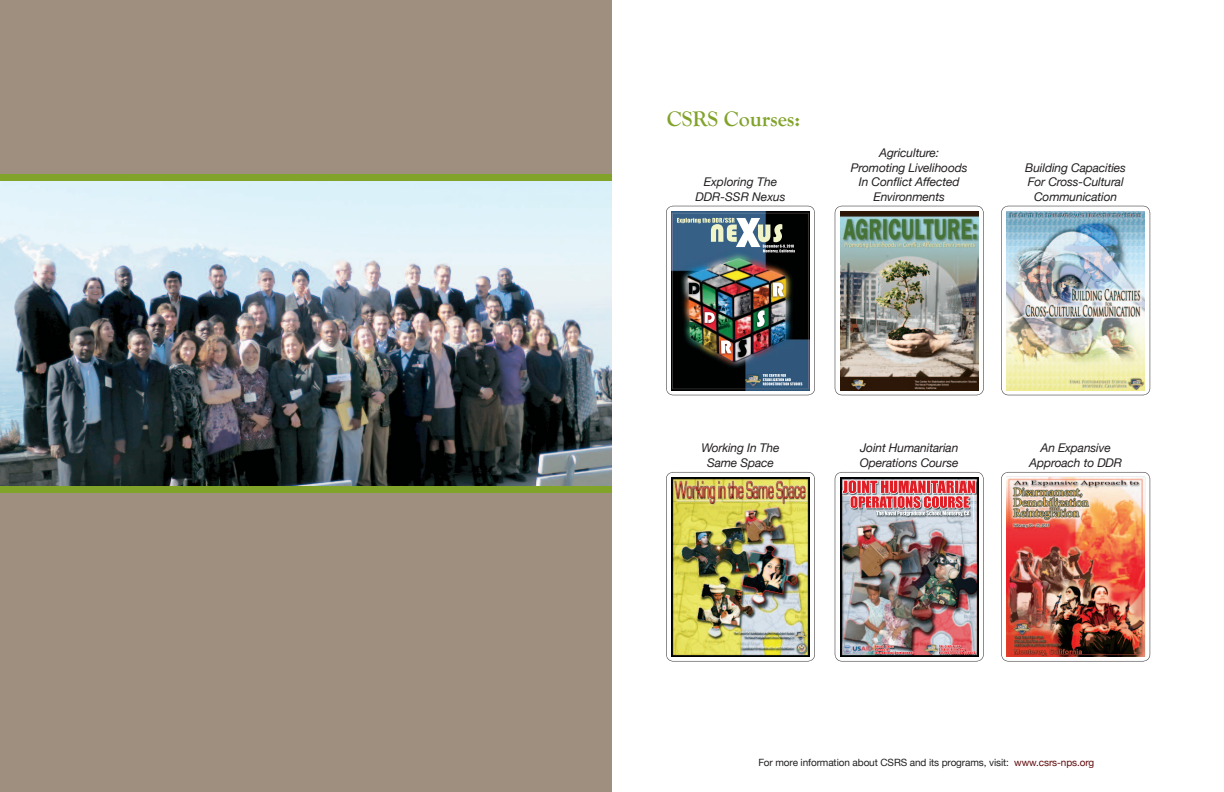
<style>
.page{position:relative;width:1224px;height:792px;background:#fff}
.page>*{position:absolute;margin:0;border:0;box-sizing:border-box;transform-origin:0 0}
.t1{font:700 22px "Goudy Old Style T";color:#81a32a}
.t2{font:italic 12px/14.4px "Helvetica Neue";letter-spacing:-.01em;color:#231f20;text-align:center}
.t3{font:10px "Helvetica Neue";letter-spacing:-.01em;color:#231f20}
.s1{color:#600b0c}
</style>
<div class="page">
<div style="left:0;top:0;width:612px;height:792px;background:#9f8f7e"></div>
<div style="left:0;top:174px;width:612px;height:318px;background:#81a32a"></div>
<img style="left:0;top:181px;width:612px;height:304px">
<img style="left:666px;top:206px;width:149px;height:189px">
<img style="left:835px;top:206px;width:149px;height:189px">
<img style="left:1001px;top:206px;width:149px;height:189px">
<img style="left:835px;top:472px;width:149px;height:189px">
<img style="left:666px;top:472px;width:149px;height:189px">
<svg style="left:1001px;top:472px;width:149px;height:189px"></svg>
<img style="left:1007px;top:477px;width:138px;height:179px">
<h1 class="t1" style="left:667px;top:107px;width:135px">CSRS Courses:</h1>
<p class="t2" style="left:695px;top:176px;width:92px">Exploring The<br>DDR-SSR Nexus</p>
<p class="t2" style="left:851px;top:147px;width:118px">Agriculture:<br>Promoting Livelihoods<br>In Conflict Affected<br>Environments</p>
<p class="t2" style="left:1025px;top:161px;width:102px">Building Capacities<br>For Cross-Cultural<br>Communication</p>
<p class="t2" style="left:701px;top:442px;width:80px">Working In The<br>Same Space</p>
<p class="t2" style="left:1029px;top:442px;width:95px">An Expansive<br>Approach to DDR</p>
<p class="t2" style="left:860px;top:442px;width:100px;text-align:left">Joint Humanitarian<br>Operations Course</p>
<p class="t3" style="left:758px;top:755px;width:337px">For more information about CSRS and its programs, visit: <span class="s1">www.csrs-nps.org</span></p>
</div>
